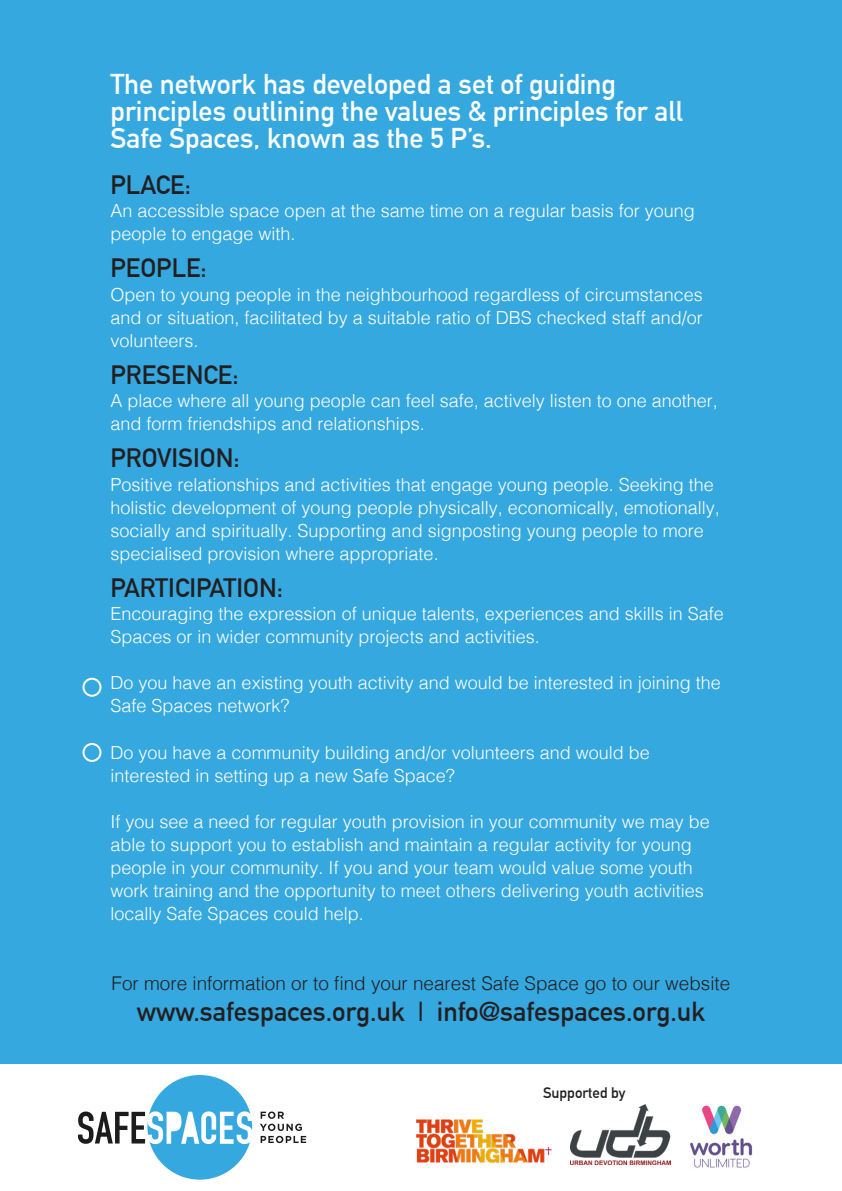
<style>
.page{position:relative;width:842px;height:1191px;background:#fff}
.page>*{position:absolute;margin:0;border:0;box-sizing:border-box;transform-origin:0 0}
.t1{font:700 28px/27px "DIN Alternate";color:#fff}
.t2{font:700 26.8px "DIN Alternate";color:#231f20}
.t3{font:700 26px "DIN Alternate";color:#231f20}
.t4{font:300 18.8px "Helvetica";color:#231f20}
.t5{font:300 18px/23px "Helvetica";color:#fff}
.t6{font:700 14.8px "DIN Alternate";color:#231f20}
</style>
<div class="page">
<div style="left:0;top:0;width:842px;height:1063px;background:#36a8e0"></div>
<img style="left:690px;top:1105px;width:63px;height:63px">
<img style="left:571px;top:1104px;width:100px;height:60px">
<img style="left:416px;top:1119px;width:136px;height:44px">
<div style="left:82px;top:677px;width:19px;height:19px;border:2px solid #fff;border-radius:50%"></div>
<div style="left:82px;top:743px;width:19px;height:19px;border:2px solid #fff;border-radius:50%"></div>
<svg style="left:260px;top:1111px;width:46px;height:32px"></svg>
<div style="left:147px;top:1075px;width:105px;height:104px;background:#36a8e0;border-radius:50%"></div>
<svg style="left:78px;top:1111px;width:174px;height:33px"></svg>
<p class="t1" style="left:111px;top:68px;width:574px">The network has developed a set of guiding principles outlining the values &amp; principles for all<br>Safe Spaces, known as the 5 P’s.</p>
<p class="t3" style="left:111px;top:165px;width:82px">PLACE:</p>
<p class="t5" style="left:111px;top:198px;width:586px">An accessible space open at the same time on a regular basis for young people to engage with.</p>
<p class="t3" style="left:111px;top:248px;width:98px">PEOPLE:</p>
<p class="t5" style="left:111px;top:281px;width:594px;text-align:justify">Open to young people in the neighbourhood regardless of circumstances and or situation, facilitated by a suitable ratio of DBS checked staff and/or volunteers.</p>
<p class="t3" style="left:111px;top:355px;width:130px">PRESENCE:</p>
<p class="t5" style="left:111px;top:388px;width:609px">A place where all young people can feel safe, actively listen to one another, and form friendships and relationships.</p>
<p class="t3" style="left:111px;top:438px;width:131px">PROVISION:</p>
<p class="t5" style="left:111px;top:471px;width:611px">Positive relationships and activities that engage young people. Seeking the holistic development of young people physically, economically, emotionally, socially and spiritually. Supporting and signposting young people to more specialised provision where appropriate.</p>
<p class="t3" style="left:111px;top:568px;width:174px">PARTICIPATION:</p>
<p class="t5" style="left:111px;top:601px;width:615px">Encouraging the expression of unique talents, experiences and skills in Safe<br>Spaces or in wider community projects and activities.</p>
<p class="t5" style="left:111px;top:670px;width:612px">Do you have an existing youth activity and would be interested in joining the<br>Safe Spaces network?</p>
<p class="t5" style="left:111px;top:739px;width:541px">Do you have a community building and/or volunteers and would be interested in setting up a new Safe Space?</p>
<p class="t5" style="left:111px;top:808px;width:601px">If you see a need for regular youth provision in your community we may be able to support you to establish and maintain a regular activity for young people in your community. If you and your team would value some youth work training and the opportunity to meet others delivering youth activities locally Safe Spaces could help.</p>
<p class="t4" style="left:112px;top:967px;width:620px">For more information or to find your nearest Safe Space go to our website</p>
<p class="t2" style="left:137px;top:991px;width:570px">www.safespaces.org.uk | info@safespaces.org.uk</p>
<p class="t6" style="left:543px;top:1081px;width:84px">Supported by</p>
</div>
